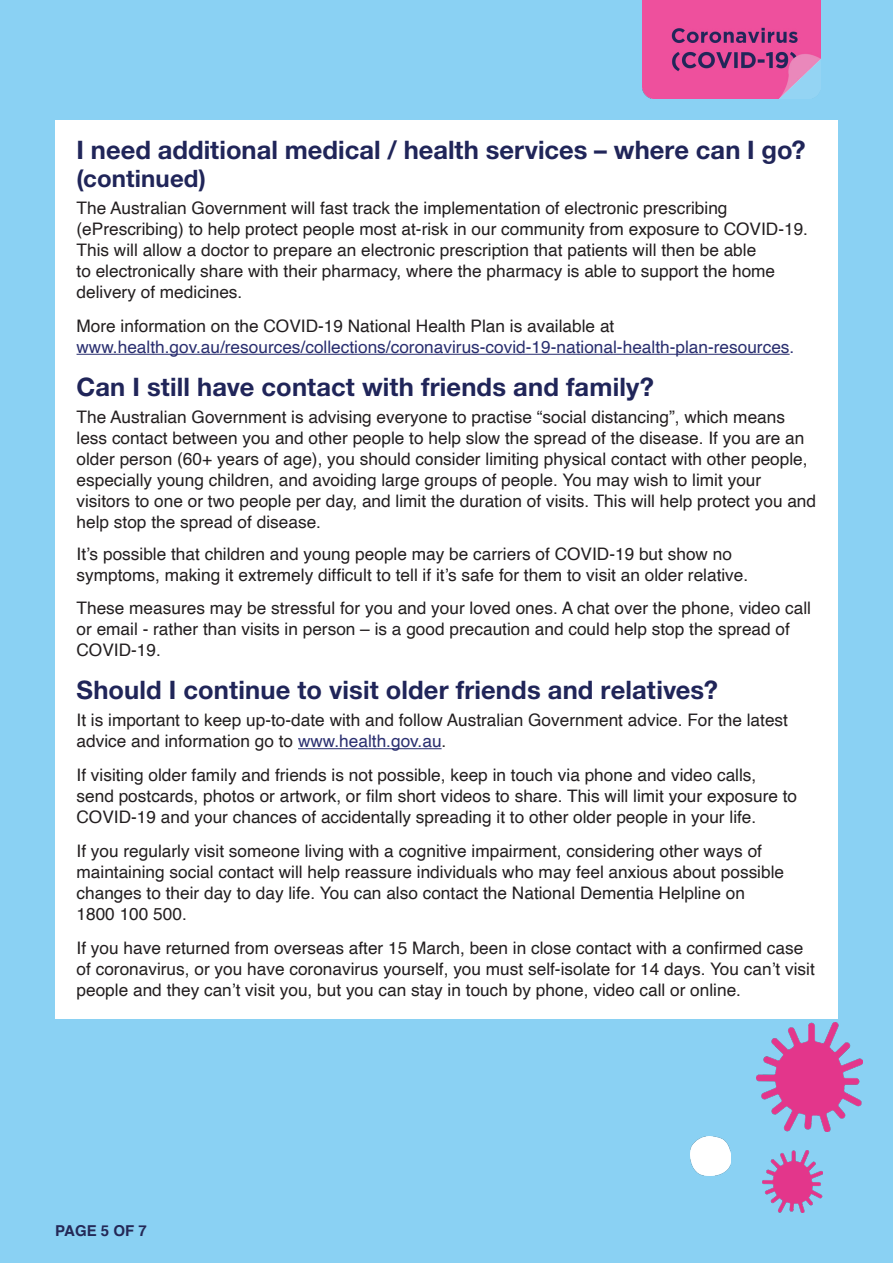
<style>
.page{position:relative;width:893px;height:1263px;background:#8ad1f3}
.page>*{position:absolute;margin:0;border:0;box-sizing:border-box;transform-origin:0 0}
.Helvetica_heading{font:700 25.5px "Helvetica Neue LT Std";letter-spacing:.005em;color:#202559}
.Helvetica_heading-2{font:700 24px "Helvetica Neue LT Std";letter-spacing:.005em;color:#202559}
.body{font:17.25px/21px "Helvetica";color:#231f20}
.body-2{font:17.25px/21px "Helvetica";color:#292e6f}
.t1{font:700 15px "Helvetica";color:#242856}
.s1{color:#231f20}
.s2{color:#292e6f}
</style>
<div class="page">
<div style="left:55px;top:120px;width:783px;height:898px;background:#fff"></div>
<hr style="left:77px;top:354px;width:713px;height:1px;background:#292e6f">
<hr style="left:298px;top:748px;width:144px;height:1px;background:#292e6f">
<img style="left:642px;top:0;width:179px;height:98px">
<img style="left:757px;top:1023px;width:105px;height:108px">
<img style="left:762px;top:1150px;width:61px;height:62px">
<img style="left:691px;top:1136px;width:40px;height:40px">
<p class="Helvetica_heading" style="left:77px;top:134px;width:731px">I need additional medical / health services – where can I go?</p>
<p class="Helvetica_heading-2" style="left:77px;top:163px;width:131px">(continued)</p>
<p class="body" style="left:77px;top:198px;width:733px">The Australian Government will fast track the implementation of electronic prescribing (ePrescribing) to help protect people most at-risk in our community from exposure to COVID-19.<br>This will allow a doctor to prepare an electronic prescription that patients will then be able<br>to electronically share with their pharmacy, where the pharmacy is able to support the home delivery of medicines.</p>
<p class="body-2" style="left:77px;top:316px;width:719px"><span class="s1">More information on the COVID-19 National Health Plan is available at </span>www.health.gov.au/resources/collections/coronavirus-covid-19-national-health-plan-resources.</p>
<p class="Helvetica_heading" style="left:77px;top:371px;width:579px">Can I still have contact with friends and family?</p>
<p class="body" style="left:77px;top:407px;width:741px">The Australian Government is advising everyone to practise “social distancing”, which means less contact between you and other people to help slow the spread of the disease. If you are an older person (60+ years of age), you should consider limiting physical contact with other people, especially young children, and avoiding large groups of people. You may wish to limit your visitors to one or two people per day, and limit the duration of visits. This will help protect you and help stop the spread of disease.</p>
<p class="body" style="left:77px;top:544px;width:673px">It’s possible that children and young people may be carriers of COVID-19 but show no symptoms, making it extremely difficult to tell if it’s safe for them to visit an older relative.</p>
<p class="body" style="left:77px;top:598px;width:736px">These measures may be stressful for you and your loved ones. A chat over the phone, video call or email - rather than visits in person – is a good precaution and could help stop the spread of<br>COVID-19.</p>
<p class="Helvetica_heading" style="left:77px;top:674px;width:643px">Should I continue to visit older friends and relatives?</p>
<p class="body" style="left:77px;top:710px;width:713px">It is important to keep up-to-date with and follow Australian Government advice. For the latest advice and information go to <span class="s2">www.health.gov.au</span>.</p>
<p class="body" style="left:77px;top:765px;width:722px">If visiting older family and friends is not possible, keep in touch via phone and video calls, send postcards, photos or artwork, or film short videos to share. This will limit your exposure to<br>COVID-19 and your chances of accidentally spreading it to other older people in your life.</p>
<p class="body" style="left:77px;top:841px;width:709px">If you regularly visit someone living with a cognitive impairment, considering other ways of maintaining social contact will help reassure individuals who may feel anxious about possible changes to their day to day life. You can also contact the National Dementia Helpline on 1800 100 500.</p>
<p class="body" style="left:77px;top:938px;width:740px">If you have returned from overseas after 15 March, been in close contact with a confirmed case of coronavirus, or you have coronavirus yourself, you must self-isolate for 14 days. You can’t visit people and they can’t visit you, but you can stay in touch by phone, video call or online.</p>
<p class="t1" style="left:55px;top:1218px;width:93px">PAGE 5 OF 7</p>
</div>
